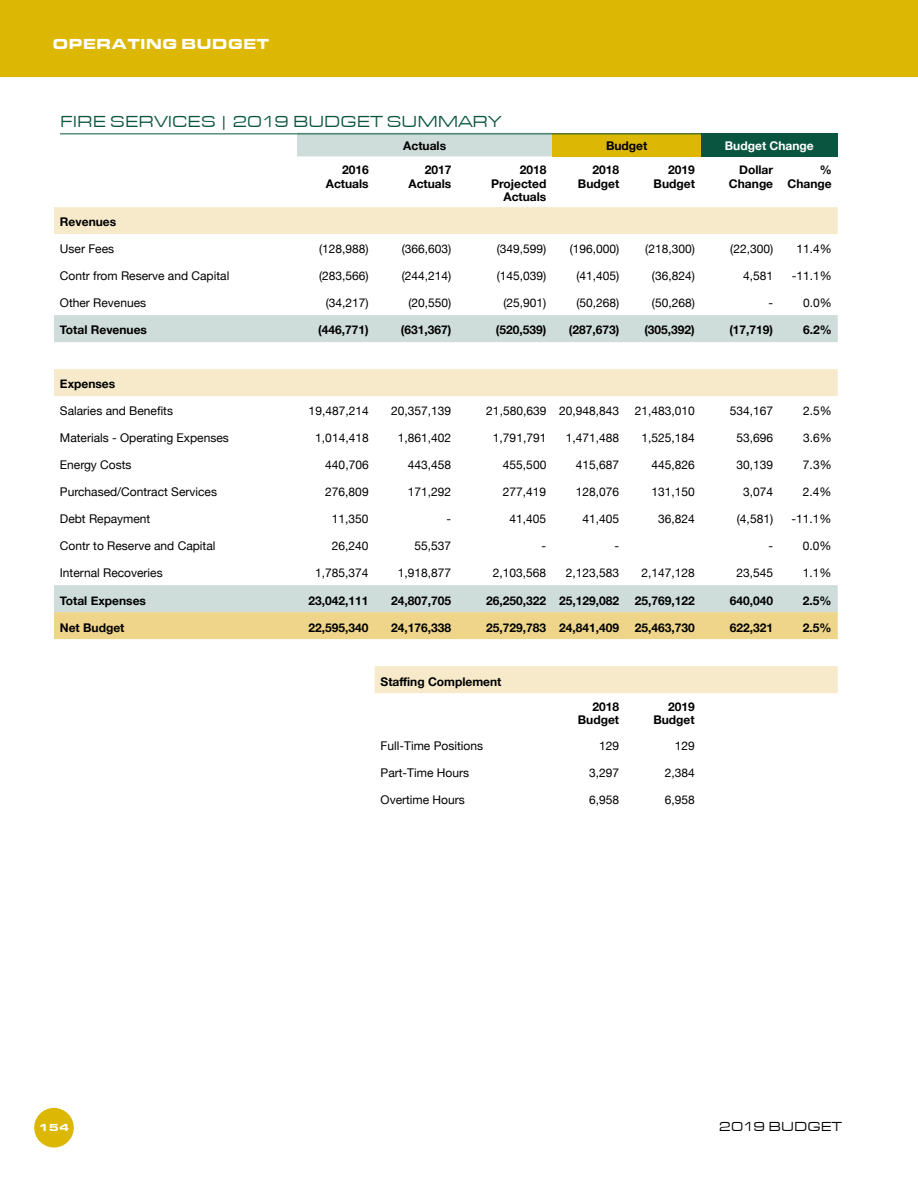
<style>
.page{position:relative;width:918px;height:1188px;background:#fff}
.page>*{position:absolute;margin:0;border:0;box-sizing:border-box;transform-origin:0 0}
.t1{font:16.5px "Eurostile T Regu Exte";color:#095540}
.t2{font:900 15px "Eurostile Extended";color:#fff}
.t3{font:13.5px "Eurostile T Regu Exte";color:#000}
.t4{font:12px "Helvetica Neue";color:#000}
.t5{font:700 12px/13.5px "Helvetica Neue";color:#000;text-align:right}
.t6{font:700 12px "Helvetica Neue";color:#fff}
.t7{font:900 10.5px "Eurostile Extended";color:#fff}
</style>
<div class="page">
<div style="left:0;top:0;width:918px;height:76px;background:#dcb704"></div>
<div style="left:34px;top:1108px;width:40px;height:40px;background:#dcb704;border-radius:50%"></div>
<svg style="left:60px;top:134px;width:778px;height:23px;fill:#ceddd9"></svg>
<div style="left:552px;top:133px;width:149px;height:23px;background:#dcb704"></div>
<div style="left:701px;top:133px;width:137px;height:23px;background:#095540"></div>
<svg style="left:54px;top:207px;width:784px;height:486px"></svg>
<div style="left:54px;top:612px;width:784px;height:27px;background:#eed58a"></div>
<hr style="left:60px;top:133px;width:772px;height:1px;background:#095540">
<p class="t2" style="left:52px;top:35px;width:218px">OPERATING BUDGET</p>
<h1 class="t1" style="left:60px;top:112px;width:443px">FIRE SERVICES | 2019 BUDGET SUMMARY</h1>
<p class="t5" style="left:403px;top:140px;width:44px">Actuals</p>
<p class="t5" style="left:606px;top:140px;width:43px">Budget</p>
<p class="t6" style="left:725px;top:137px;width:90px">Budget Change</p>
<p class="t5" style="left:326px;top:163px;width:44px">2016<br>Actuals</p>
<p class="t5" style="left:409px;top:163px;width:44px">2017<br>Actuals</p>
<p class="t5" style="left:491px;top:163px;width:57px">2018<br>Projected<br>Actuals</p>
<p class="t5" style="left:578px;top:163px;width:43px">2018<br>Budget</p>
<p class="t5" style="left:654px;top:163px;width:43px">2019<br>Budget</p>
<p class="t5" style="left:729px;top:163px;width:46px">Dollar<br>Change</p>
<p class="t5" style="left:788px;top:163px;width:46px">%<br>Change</p>
<p class="t5" style="left:60px;top:216px;width:58px">Revenues</p>
<p class="t4" style="left:60px;top:240px;width:56px">User Fees</p>
<p class="t4" style="left:319px;top:240px;width:51px">(128,988)</p>
<p class="t4" style="left:402px;top:240px;width:51px">(366,603)</p>
<p class="t4" style="left:497px;top:240px;width:51px">(349,599)</p>
<p class="t4" style="left:570px;top:240px;width:51px">(196,000)</p>
<p class="t4" style="left:645px;top:240px;width:51px">(218,300)</p>
<p class="t4" style="left:730px;top:240px;width:44px">(22,300)</p>
<p class="t4" style="left:796px;top:240px;width:37px">11.4%</p>
<p class="t4" style="left:60px;top:267px;width:171px">Contr from Reserve and Capital</p>
<p class="t4" style="left:319px;top:267px;width:51px">(283,566)</p>
<p class="t4" style="left:402px;top:267px;width:51px">(244,214)</p>
<p class="t4" style="left:497px;top:267px;width:51px">(145,039)</p>
<p class="t4" style="left:576px;top:267px;width:44px">(41,405)</p>
<p class="t4" style="left:652px;top:267px;width:44px">(36,824)</p>
<p class="t4" style="left:743px;top:267px;width:32px">4,581</p>
<p class="t4" style="left:792px;top:267px;width:42px">-11.1%</p>
<p class="t4" style="left:60px;top:294px;width:88px">Other Revenues</p>
<p class="t4" style="left:326px;top:294px;width:44px">(34,217)</p>
<p class="t4" style="left:408px;top:294px;width:44px">(20,550)</p>
<p class="t4" style="left:503px;top:294px;width:44px">(25,901)</p>
<p class="t4" style="left:576px;top:294px;width:44px">(50,268)</p>
<p class="t4" style="left:652px;top:294px;width:44px">(50,268)</p>
<p class="t4" style="left:769px;top:294px;width:6px">-</p>
<p class="t4" style="left:803px;top:294px;width:30px">0.0%</p>
<p class="t5" style="left:60px;top:324px;width:89px">Total Revenues</p>
<p class="t5" style="left:318px;top:324px;width:52px">(446,771)</p>
<p class="t5" style="left:401px;top:324px;width:52px">(631,367)</p>
<p class="t5" style="left:496px;top:324px;width:52px">(520,539)</p>
<p class="t5" style="left:569px;top:324px;width:52px">(287,673)</p>
<p class="t5" style="left:644px;top:324px;width:52px">(305,392)</p>
<p class="t5" style="left:729px;top:324px;width:45px">(17,719)</p>
<p class="t5" style="left:803px;top:324px;width:30px">6.2%</p>
<p class="t5" style="left:60px;top:378px;width:57px">Expenses</p>
<p class="t4" style="left:60px;top:402px;width:115px">Salaries and Benefits</p>
<p class="t4" style="left:309px;top:402px;width:62px">19,487,214</p>
<p class="t4" style="left:391px;top:402px;width:62px">20,357,139</p>
<p class="t4" style="left:486px;top:402px;width:134px">21,580,639 20,948,843</p>
<p class="t4" style="left:635px;top:402px;width:62px">21,483,010</p>
<p class="t4" style="left:730px;top:402px;width:45px">534,167</p>
<p class="t4" style="left:803px;top:402px;width:30px">2.5%</p>
<p class="t4" style="left:60px;top:429px;width:170px">Materials - Operating Expenses</p>
<p class="t4" style="left:315px;top:429px;width:55px">1,014,418</p>
<p class="t4" style="left:398px;top:429px;width:55px">1,861,402</p>
<p class="t4" style="left:493px;top:429px;width:55px">1,791,791</p>
<p class="t4" style="left:566px;top:429px;width:55px">1,471,488</p>
<p class="t4" style="left:641px;top:429px;width:55px">1,525,184</p>
<p class="t4" style="left:736px;top:429px;width:38px">53,696</p>
<p class="t4" style="left:803px;top:429px;width:30px">3.6%</p>
<p class="t4" style="left:60px;top:456px;width:73px">Energy Costs</p>
<p class="t4" style="left:325px;top:456px;width:45px">440,706</p>
<p class="t4" style="left:408px;top:456px;width:45px">443,458</p>
<p class="t4" style="left:503px;top:456px;width:45px">455,500</p>
<p class="t4" style="left:576px;top:456px;width:45px">415,687</p>
<p class="t4" style="left:651px;top:456px;width:45px">445,826</p>
<p class="t4" style="left:736px;top:456px;width:38px">30,139</p>
<p class="t4" style="left:803px;top:456px;width:30px">7.3%</p>
<p class="t4" style="left:60px;top:483px;width:159px">Purchased/Contract Services</p>
<p class="t4" style="left:325px;top:483px;width:45px">276,809</p>
<p class="t4" style="left:408px;top:483px;width:45px">171,292</p>
<p class="t4" style="left:503px;top:483px;width:45px">277,419</p>
<p class="t4" style="left:576px;top:483px;width:45px">128,076</p>
<p class="t4" style="left:651px;top:483px;width:45px">131,150</p>
<p class="t4" style="left:743px;top:483px;width:32px">3,074</p>
<p class="t4" style="left:803px;top:483px;width:30px">2.4%</p>
<p class="t4" style="left:60px;top:510px;width:92px">Debt Repayment</p>
<p class="t4" style="left:332px;top:510px;width:38px">11,350</p>
<p class="t4" style="left:447px;top:510px;width:6px">-</p>
<p class="t4" style="left:510px;top:510px;width:38px">41,405</p>
<p class="t4" style="left:583px;top:510px;width:38px">41,405</p>
<p class="t4" style="left:658px;top:510px;width:38px">36,824</p>
<p class="t4" style="left:737px;top:510px;width:38px">(4,581)</p>
<p class="t4" style="left:792px;top:510px;width:42px">-11.1%</p>
<p class="t4" style="left:60px;top:537px;width:157px">Contr to Reserve and Capital</p>
<p class="t4" style="left:332px;top:537px;width:38px">26,240</p>
<p class="t4" style="left:415px;top:537px;width:38px">55,537</p>
<p class="t4" style="left:542px;top:537px;width:6px">-</p>
<p class="t4" style="left:615px;top:537px;width:6px">-</p>
<p class="t4" style="left:768px;top:537px;width:6px">-</p>
<p class="t4" style="left:803px;top:537px;width:30px">0.0%</p>
<p class="t4" style="left:60px;top:564px;width:104px">Internal Recoveries</p>
<p class="t4" style="left:315px;top:564px;width:55px">1,785,374</p>
<p class="t4" style="left:398px;top:564px;width:55px">1,918,877</p>
<p class="t4" style="left:493px;top:564px;width:55px">2,103,568</p>
<p class="t4" style="left:566px;top:564px;width:55px">2,123,583</p>
<p class="t4" style="left:641px;top:564px;width:55px">2,147,128</p>
<p class="t4" style="left:736px;top:564px;width:38px">23,545</p>
<p class="t4" style="left:803px;top:564px;width:30px">1.1%</p>
<p class="t5" style="left:60px;top:594px;width:88px">Total Expenses</p>
<p class="t5" style="left:309px;top:594px;width:62px">23,042,111</p>
<p class="t5" style="left:391px;top:594px;width:62px">24,807,705</p>
<p class="t5" style="left:486px;top:594px;width:134px">26,250,322 25,129,082</p>
<p class="t5" style="left:635px;top:594px;width:62px">25,769,122</p>
<p class="t5" style="left:730px;top:594px;width:45px">640,040</p>
<p class="t5" style="left:803px;top:594px;width:30px">2.5%</p>
<p class="t5" style="left:60px;top:621px;width:66px">Net Budget</p>
<p class="t5" style="left:309px;top:621px;width:62px">22,595,340</p>
<p class="t5" style="left:391px;top:621px;width:62px">24,176,338</p>
<p class="t5" style="left:486px;top:621px;width:134px">25,729,783 24,841,409</p>
<p class="t5" style="left:635px;top:621px;width:62px">25,463,730</p>
<p class="t5" style="left:730px;top:621px;width:45px">622,321</p>
<p class="t5" style="left:803px;top:621px;width:30px">2.5%</p>
<p class="t5" style="left:381px;top:675px;width:122px">Staffing Complement</p>
<p class="t5" style="left:578px;top:700px;width:43px">2018<br>Budget</p>
<p class="t5" style="left:653px;top:700px;width:43px">2019<br>Budget</p>
<p class="t4" style="left:381px;top:737px;width:104px">Full-Time Positions</p>
<p class="t4" style="left:599px;top:737px;width:22px">129</p>
<p class="t4" style="left:675px;top:737px;width:22px">129</p>
<p class="t4" style="left:381px;top:764px;width:90px">Part-Time Hours</p>
<p class="t4" style="left:589px;top:764px;width:32px">3,297</p>
<p class="t4" style="left:665px;top:764px;width:32px">2,384</p>
<p class="t4" style="left:381px;top:791px;width:86px">Overtime Hours</p>
<p class="t4" style="left:589px;top:791px;width:32px">6,958</p>
<p class="t4" style="left:665px;top:791px;width:32px">6,958</p>
<p class="t7" style="left:39px;top:1122px;width:32px">154</p>
<p class="t3" style="left:719px;top:1119px;width:124px">2019 BUDGET</p>
</div>
